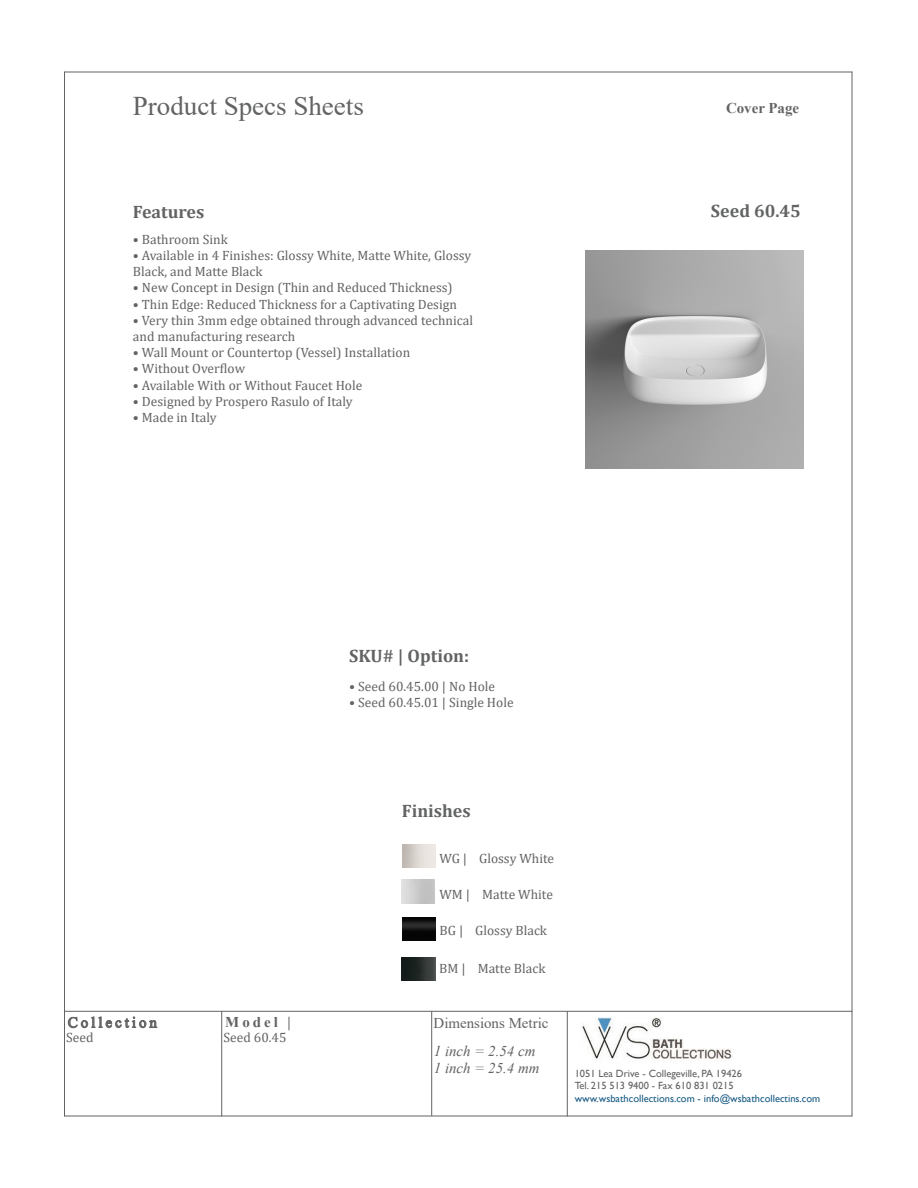
<style>
.page{position:relative;width:918px;height:1188px;background:#fff}
.page>*{position:absolute;margin:0;border:0;box-sizing:border-box;transform-origin:0 0}
.t1{font:27px "Times New Roman";color:#626363}
.t2{font:700 18px "Cambria";color:#626363}
.t3{font:15px/27.5px "Times New Roman";color:#626363}
.t4{font:700 15px "Times New Roman";color:#626363}
.t5{font:italic 15px "Times New Roman";color:#626363}
.t6{font:15px "Times New Roman";letter-spacing:.2em;color:#626363}
.t7{font:13.5px/16.2px "Cambria";color:#626363}
.t8{font:10.5px/12.6px "Gill Sans";color:#626363}
.s1{font-style:italic}
.s2{color:#1a5b85}
</style>
<div class="page">
<hr style="left:64px;top:1011px;width:788px;height:1px;background:#626363">
<hr style="left:221px;top:1011px;width:1px;height:105px;background:#626363">
<hr style="left:431px;top:1011px;width:1px;height:105px;background:#626363">
<hr style="left:567px;top:1011px;width:1px;height:105px;background:#626363">
<hr style="left:64px;top:72px;width:1px;height:1044px;background:#626363">
<hr style="left:64px;top:1116px;width:788px;height:1px;background:#626363">
<hr style="left:852px;top:72px;width:1px;height:1044px;background:#626363">
<hr style="left:64px;top:72px;width:788px;height:1px;background:#626363">
<svg style="left:68px;top:1016px;width:90px;height:12px"></svg>
<img style="left:581px;top:1017px;width:151px;height:42px">
<img style="left:585px;top:250px;width:218px;height:218px">
<img style="left:402px;top:917px;width:33px;height:24px">
<img style="left:402px;top:957px;width:33px;height:24px">
<p class="t1" style="left:133px;top:87px;width:232px">Product Specs Sheets</p>
<p class="t2" style="left:133px;top:199px;width:73px">Features</p>
<p class="t7" style="left:133px;top:231px;width:96px">• Bathroom Sink</p>
<p class="t7" style="left:133px;top:247px;width:340px">• Available in 4 Finishes: Glossy White, Matte White, Glossy<br>Black, and Matte Black</p>
<p class="t7" style="left:133px;top:280px;width:321px">• New Concept in Design (Thin and Reduced Thickness)</p>
<p class="t7" style="left:133px;top:296px;width:326px">• Thin Edge: Reduced Thickness for a Captivating Design</p>
<p class="t7" style="left:133px;top:312px;width:342px">• Very thin 3mm edge obtained through advanced technical and manufacturing research</p>
<p class="t7" style="left:133px;top:344px;width:279px">• Wall Mount or Countertop (Vessel) Installation</p>
<p class="t7" style="left:133px;top:361px;width:114px">• Without Overflow</p>
<p class="t7" style="left:133px;top:377px;width:231px">• Available With or Without Faucet Hole</p>
<p class="t7" style="left:133px;top:393px;width:221px">• Designed by Prospero Rasulo of Italy</p>
<p class="t7" style="left:133px;top:409px;width:85px">• Made in Italy</p>
<p class="t4" style="left:726px;top:97px;width:75px">Cover Page</p>
<p class="t2" style="left:711px;top:198px;width:91px">Seed 60.45</p>
<p class="t2" style="left:349px;top:643px;width:121px">SKU# | Option:</p>
<p class="t7" style="left:349px;top:678px;width:147px">• Seed 60.45.00 | No Hole</p>
<p class="t7" style="left:349px;top:695px;width:166px">• Seed 60.45.01 | Single Hole</p>
<p class="t2" style="left:402px;top:798px;width:70px">Finishes</p>
<p class="t7" style="left:440px;top:850px;width:116px">WG | Glossy White</p>
<p class="t7" style="left:440px;top:886px;width:115px">WM | Matte White</p>
<p class="t7" style="left:440px;top:922px;width:109px">BG | Glossy Black</p>
<p class="t7" style="left:439px;top:960px;width:108px">BM | Matte Black</p>
<p class="t6" style="left:68px;top:1012px;width:91px">Collection</p>
<p class="t4" style="left:225px;top:1011px;width:67px">Model |</p>
<p class="t3" style="left:434px;top:1009px;width:116px">Dimensions Metric<br><span class="s1">1 inch = 2.54 cm</span></p>
<p class="t5" style="left:434px;top:1058px;width:107px">1 inch = 25.4 mm</p>
<p class="t7" style="left:66px;top:1030px;width:29px">Seed</p>
<p class="t7" style="left:224px;top:1030px;width:65px">Seed 60.45</p>
<p class="t8" style="left:575px;top:1067px;width:247px">1051 Lea Drive - Collegeville, PA 19426<br>Tel. 215 513 9400 - Fax 610 831 0215 <span class="s2">www.wsbathcollections.com - info@wsbathcollectins.com</span></p>
</div>
